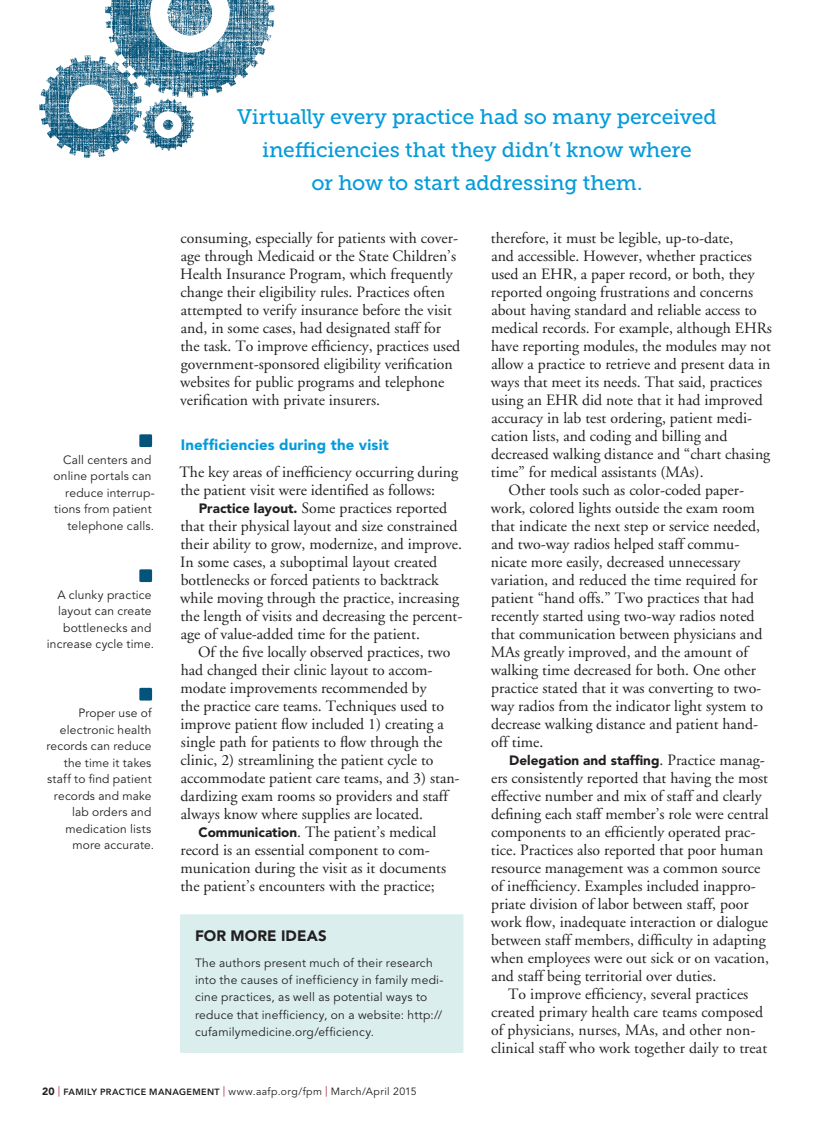
<style>
.page{position:relative;width:837px;height:1134px;background:#fff}
.page>*{position:absolute;margin:0;border:0;box-sizing:border-box;transform-origin:0 0}
.pull_quote{font:21px/33px "Museo Slab 500";letter-spacing:-.01em;color:#059bdb;text-align:center}
.body{font:15.75px/18px "Adobe Garamond";color:#231f20}
.body_no_indent{font:15.75px/18px "Adobe Garamond";color:#231f20}
.subhead{font:900 15px "Avenir LT Std";letter-spacing:.01em;color:#059bdb}
.sidebar_head{font:900 15px "Avenir LT Std";letter-spacing:.005em;color:#231f20}
.body-2{font:900 13.5px "Avenir LT Std";color:#231f20}
.speed_bar_body_right{font:12px/16.5px "Avenir LT Std";letter-spacing:.015em;color:#231f20;text-align:right}
.sidebar_body{font:12px/17.2px "Avenir LT Std";letter-spacing:.02em;color:#231f20}
.t1{font:10.5px "Avenir LT Std";letter-spacing:.04em;color:#231f20}
.s1{font-family:"Avenir LT Std";font-weight:900;font-size:13.5px}
.s2{font-family:"Adobe Garamond";font-weight:400;font-size:15.75px}
.s3{font-weight:900}
.s4{font-family:"Adobe Garamond";color:#a4142c}
.s5{font-weight:800;font-size:9px}
</style>
<div class="page">
<div style="left:139px;top:434px;width:13px;height:13px;background:#04537a;border-radius:2px"></div>
<div style="left:139px;top:569px;width:13px;height:13px;background:#04537a;border-radius:2px"></div>
<div style="left:139px;top:688px;width:13px;height:13px;background:#04537a;border-radius:2px"></div>
<div style="left:180px;top:914px;width:284px;height:139px;background:#daeeee;border-radius:2px"></div>
<img style="left:39px;top:0;width:236px;height:158px">
<p class="speed_bar_body_right" style="left:54px;top:452px;width:103px">Call centers and online portals can reduce interrup&shy;tions from patient telephone calls.</p>
<p class="speed_bar_body_right" style="left:47px;top:587px;width:109px">A clunky practice layout can create bottlenecks and increase cycle time.</p>
<p class="speed_bar_body_right" style="left:46px;top:705px;width:109px">Proper use of electronic health records can reduce the time it takes staff to find patient records and make lab orders and medication lists more accurate.</p>
<p class="pull_quote" style="left:237px;top:100px;width:481px">Virtually every practice had so many perceived inefficiencies that they didn’t know where<br>or how to start addressing them.</p>
<p class="body" style="left:180px;top:229px;width:282px">consuming, especially for patients with cover&shy;age through Medicaid or the State Children’s Health Insurance Program, which frequently change their eligibility rules. Practices often attempted to verify insurance before the visit and, in some cases, had designated staff for the task. To improve efficiency, practices used government-sponsored eligibility verification websites for public programs and telephone verification with private insurers.</p>
<p class="subhead" style="left:181px;top:436px;width:210px">Inefficiencies during the visit</p>
<p class="body_no_indent" style="left:180px;top:463px;width:280px">The key areas of inefficiency occurring during the patient visit were identified as follows:</p>
<p class="body" style="left:180px;top:499px;width:284px;text-indent:19px"><span class="s1">Practice layout.</span> Some practices reported that their physical layout and size constrained their ability to grow, modernize, and improve.<br>In some cases, a suboptimal layout created bottlenecks or forced patients to backtrack while moving through the practice, increasing the length of visits and decreasing the percent&shy;age of value-added time for the patient.</p>
<p class="body" style="left:180px;top:643px;width:281px;text-indent:18px">Of the five locally observed practices, two had changed their clinic layout to accom&shy;modate improvements recommended by<br>the practice care teams. Techniques used to improve patient flow included 1) creating a single path for patients to flow through the clinic, 2) streamlining the patient cycle to accommodate patient care teams, and 3) stan&shy;dardizing exam rooms so providers and staff always know where supplies are located.</p>
<p class="body" style="left:180px;top:823px;width:267px;text-indent:18px"><span class="s1">Communication</span>. The patient’s medical record is an essential component to com&shy;munication during the visit as it documents the patient’s encounters with the practice;</p>
<p class="sidebar_head" style="left:195px;top:926px;width:133px">FOR MORE IDEAS</p>
<p class="sidebar_body" style="left:195px;top:954px;width:250px">The authors present much of their research into the causes of inefficiency in family medi&shy;cine practices, as well as potential ways to reduce that inefficiency, on a website: http:// cufamilymedicine.org/efficiency.</p>
<p class="body" style="left:491px;top:229px;width:283px">therefore, it must be legible, up-to-date,<br>and accessible. However, whether practices used an EHR, a paper record, or both, they reported ongoing frustrations and concerns about having standard and reliable access to medical records. For example, although EHRs have reporting modules, the modules may not allow a practice to retrieve and present data in ways that meet its needs. That said, practices using an EHR did note that it had improved accuracy in lab test ordering, patient medi&shy;cation lists, and coding and billing and decreased walking distance and “chart chasing time” for medical assistants (MAs).</p>
<p class="body" style="left:491px;top:481px;width:274px;text-indent:18px">Other tools such as color-coded paper&shy;work, colored lights outside the exam room that indicate the next step or service needed, and two-way radios helped staff commu&shy;nicate more easily, decreased unnecessary variation, and reduced the time required for patient “hand offs.” Two practices that had recently started using two-way radios noted that communication between physicians and MAs greatly improved, and the amount of walking time decreased for both. One other practice stated that it was converting to two&shy;way radios from the indicator light system to decrease walking distance and patient hand&shy;off time.</p>
<p class="body-2" style="left:509px;top:752px;width:257px">Delegation and staffing<span class="s2">. Practice manag-</span></p>
<p class="body" style="left:491px;top:769px;width:280px">ers consistently reported that having the most effective number and mix of staff and clearly defining each staff member’s role were central components to an efficiently operated prac&shy;tice. Practices also reported that poor human resource management was a common source of inefficiency. Examples included inappro&shy;priate division of labor between staff, poor work flow, inadequate interaction or dialogue between staff members, difficulty in adapting when employees were out sick or on vacation, and staff being territorial over duties.</p>
<p class="body" style="left:491px;top:985px;width:278px;text-indent:17px">To improve efficiency, several practices created primary health care teams composed of physicians, nurses, MAs, and other non&shy;clinical staff who work together daily to treat</p>
<p class="t1" style="left:42px;top:1086px;width:376px"><span class="s3">20</span> <span class="s4">|</span> <span class="s5">FAMILY PRACTICE MANAGEMENT</span> <span class="s4">|</span> www.aafp.org/fpm <span class="s4">|</span> March/April 2015</p>
</div>
